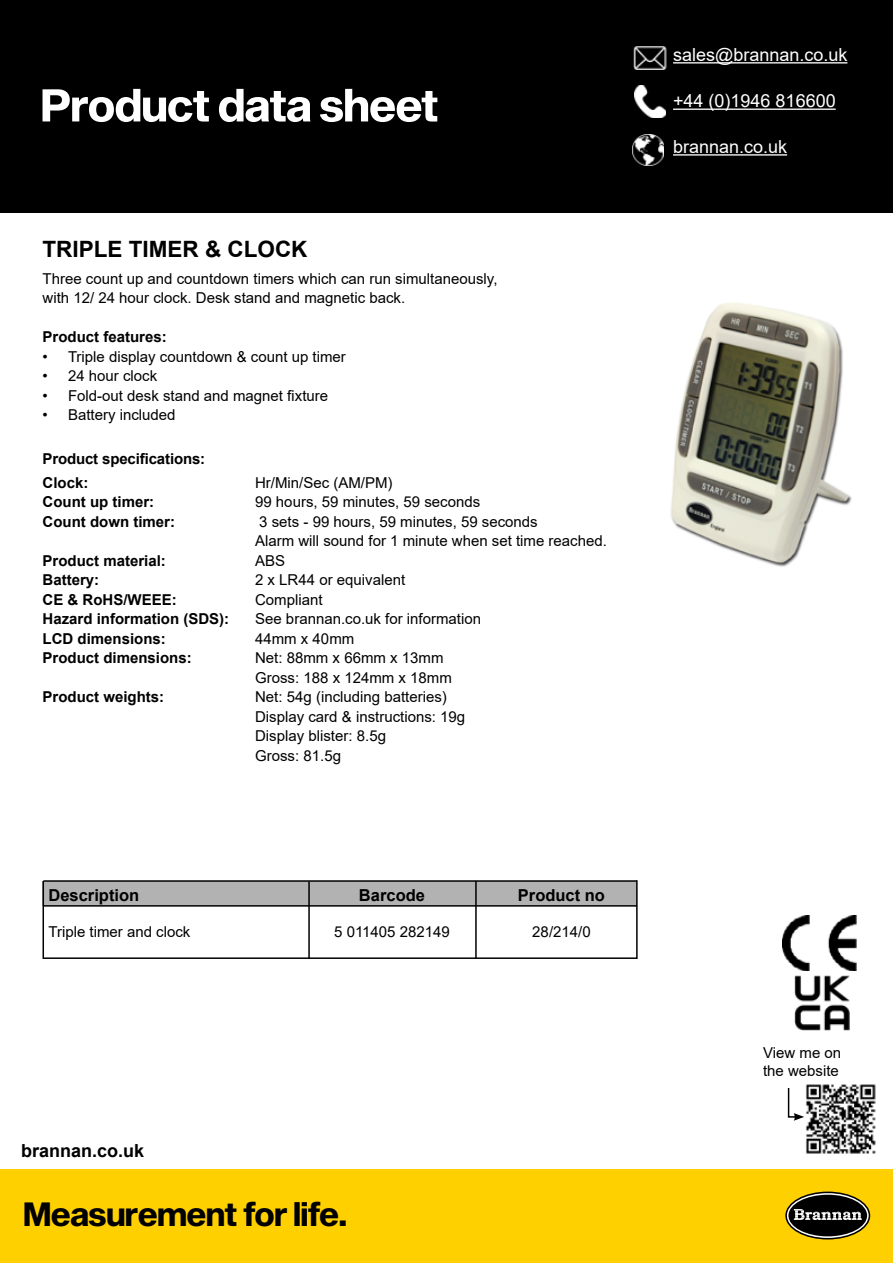
<style>
.page{position:relative;width:893px;height:1263px;background:#fff}
.page>*{position:absolute;margin:0;border:0;box-sizing:border-box;transform-origin:0 0}
.t1{font:33px "Sequel Sans Bold Disp";color:#000}
.t2{font:700 22.5px "Arial";color:#000}
.t3{font:18px "Arial";color:#fff}
.t4{font:700 18px "Arial";color:#000}
.t5{font:700 16.5px "Arial";color:#000}
.t6{font:15px/19.5px "Arial";color:#000}
.t7{font:700 15px/24px "Arial";color:#000}
</style>
<div class="page">
<div style="left:0;top:0;width:893px;height:213px;background:#000"></div>
<div style="left:0;top:1169px;width:893px;height:94px;background:#ffd000"></div>
<svg style="left:786px;top:1192px;width:83px;height:47px"></svg>
<div style="left:785px;top:1191px;width:85px;height:48px;border:2px solid #000;border-radius:50%"></div>
<div style="left:788px;top:1195px;width:79px;height:41px;background:#000;border-radius:50%"></div>
<svg style="left:794px;top:1209px;width:68px;height:11px"></svg>
<img style="left:633px;top:47px;width:34px;height:22px">
<hr style="left:673px;top:62px;width:174px;height:2px;background:#fff">
<img style="left:635px;top:86px;width:30px;height:32px">
<hr style="left:673px;top:109px;width:163px;height:1px;background:#fff">
<img style="left:633px;top:134px;width:31px;height:32px">
<hr style="left:673px;top:154px;width:114px;height:2px;background:#fff">
<svg style="left:43px;top:89px;width:394px;height:33px"></svg>
<img style="left:671px;top:302px;width:181px;height:265px">
<div style="left:43px;top:881px;width:594px;height:25px;background:#b3b2b2"></div>
<hr style="left:43px;top:880px;width:594px;height:2px;background:#000">
<hr style="left:43px;top:905px;width:594px;height:2px;background:#000">
<hr style="left:43px;top:881px;width:1px;height:78px;background:#000">
<hr style="left:308px;top:881px;width:2px;height:78px;background:#000">
<hr style="left:475px;top:881px;width:2px;height:77px;background:#000">
<hr style="left:636px;top:880px;width:2px;height:79px;background:#000">
<hr style="left:43px;top:957px;width:594px;height:2px;background:#000">
<img style="left:806px;top:1084px;width:70px;height:70px">
<svg style="left:787px;top:1088px;width:17px;height:33px"></svg>
<img style="left:782px;top:915px;width:75px;height:55px">
<img style="left:795px;top:975px;width:55px;height:56px">
<h2 class="t2" style="left:43px;top:233px;width:267px">TRIPLE TIMER &amp; CLOCK</h2>
<p class="t6" style="left:43px;top:269px;width:456px">Three count up and countdown timers which can run simultaneously, with 12/ 24 hour clock. Desk stand and magnetic back.</p>
<p class="t7" style="left:43px;top:325px;width:126px">Product features:</p>
<p class="t6" style="left:43px;top:347px;width:305px">• Triple display countdown &amp; count up timer</p>
<p class="t6" style="left:43px;top:366px;width:116px">• 24 hour clock</p>
<p class="t6" style="left:43px;top:386px;width:287px">• Fold-out desk stand and magnet fixture</p>
<p class="t6" style="left:43px;top:405px;width:135px">• Battery included</p>
<p class="t7" style="left:43px;top:447px;width:164px">Product specifications:<br>Clock:</p>
<p class="t6" style="left:255px;top:473px;width:139px">Hr/Min/Sec (AM/PM)</p>
<p class="t7" style="left:43px;top:490px;width:113px">Count up timer:</p>
<p class="t6" style="left:255px;top:492px;width:227px">99 hours, 59 minutes, 59 seconds</p>
<p class="t7" style="left:43px;top:510px;width:134px">Count down timer:</p>
<p class="t6" style="left:255px;top:512px;width:353px">3 sets - 99 hours, 59 minutes, 59 seconds<br>Alarm will sound for 1 minute when set time reached.</p>
<p class="t7" style="left:43px;top:549px;width:125px">Product material:</p>
<p class="t6" style="left:255px;top:551px;width:32px">ABS</p>
<p class="t7" style="left:43px;top:568px;width:58px">Battery:</p>
<p class="t6" style="left:255px;top:570px;width:152px">2 x LR44 or equivalent</p>
<p class="t7" style="left:43px;top:588px;width:136px">CE &amp; RoHS/WEEE:</p>
<p class="t6" style="left:255px;top:590px;width:69px">Compliant</p>
<p class="t7" style="left:43px;top:607px;width:188px">Hazard information (SDS):</p>
<p class="t6" style="left:255px;top:609px;width:227px">See brannan.co.uk for information</p>
<p class="t7" style="left:43px;top:627px;width:125px">LCD dimensions:</p>
<p class="t6" style="left:255px;top:629px;width:101px">44mm x 40mm</p>
<p class="t7" style="left:43px;top:646px;width:151px">Product dimensions:</p>
<p class="t6" style="left:255px;top:648px;width:198px">Net: 88mm x 66mm x 13mm<br>Gross: 188 x 124mm x 18mm</p>
<p class="t7" style="left:43px;top:685px;width:123px">Product weights:</p>
<p class="t6" style="left:255px;top:687px;width:212px">Net: 54g (including batteries)<br>Display card &amp; instructions: 19g<br>Display blister: 8.5g<br>Gross: 81.5g</p>
<p class="t5" style="left:48px;top:883px;width:92px">Description</p>
<p class="t5" style="left:359px;top:883px;width:68px">Barcode</p>
<p class="t5" style="left:518px;top:883px;width:89px">Product no</p>
<p class="t6" style="left:48px;top:921px;width:143px">Triple timer and clock</p>
<p class="t6" style="left:334px;top:921px;width:117px">5 011405 282149</p>
<p class="t6" style="left:532px;top:921px;width:60px">28/214/0</p>
<p class="t4" style="left:21px;top:1138px;width:125px">brannan.co.uk</p>
<h1 class="t1" style="left:24px;top:1191px;width:325px">Measurement for life.</h1>
<p class="t3" style="left:673px;top:42px;width:176px">sales@brannan.co.uk</p>
<p class="t3" style="left:673px;top:89px;width:164px">+44 (0)1946 816600</p>
<p class="t3" style="left:673px;top:134px;width:116px">brannan.co.uk</p>
<p class="t6" style="left:763px;top:1044px;width:80px;line-height:18px">View me on the website</p>
</div>
